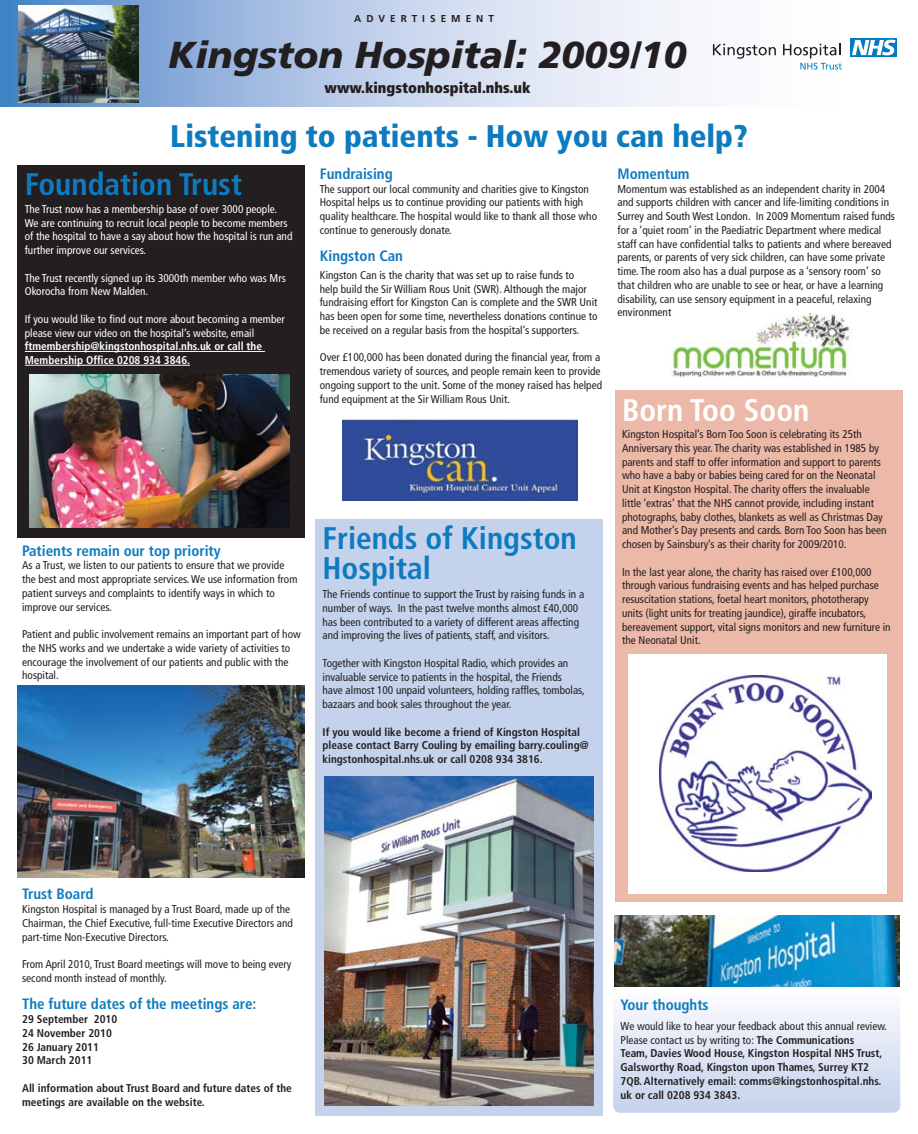
<style>
.page{position:relative;width:918px;height:1134px;background:#fff}
.page>*{position:absolute;margin:0;border:0;box-sizing:border-box;transform-origin:0 0}
.t1{font:italic 900 37.5px "Frutiger";color:#231f20}
.t2{font:700 condensed 31.25px/30px "Frutiger";color:#0e7ac0}
.t3{font:900 condensed 31.25px "Frutiger";color:#0e7ac0}
.t4{font:700 condensed 31.25px "Frutiger";color:#fff}
.t5{font:700 condensed 15px "Frutiger";color:#0e7ac0}
.t6{font:900 condensed 15px "Frutiger";color:#231f20}
.t7{font:condensed 11.25px/13.8px "Frutiger";color:#231f20}
.t8{font:700 condensed 11.25px/13.8px "Frutiger";color:#231f20}
.t9{font:condensed 11.25px/13.8px "Frutiger";color:#fff}
.t10{font:700 condensed 11.25px/13.8px "Frutiger";color:#fff}
.t11{font:700 10px "Frutiger";letter-spacing:.5em;color:#231f20}
.s1{font-weight:400}
</style>
<div class="page">
<img style="left:343px;top:419px;width:234px;height:82px">
<img style="left:671px;top:314px;width:179px;height:64px">
<div style="left:615px;top:390px;width:287px;height:511px;background:#ecb8a7"></div>
<div style="left:628px;top:654px;width:258px;height:239px;background:#fff"></div>
<img style="left:659px;top:676px;width:213px;height:196px">
<div style="left:18px;top:165px;width:287px;height:372px;background:#231f20"></div>
<hr style="left:25px;top:351px;width:240px;height:1px;background:#fff">
<hr style="left:25px;top:365px;width:165px;height:1px;background:#fff">
<img style="left:30px;top:374px;width:259px;height:153px">
<div style="left:315px;top:519px;width:287px;height:596px;background:#c4d2ec"></div>
<img style="left:325px;top:777px;width:268px;height:328px">
<svg style="left:0;top:0;width:842px;height:106px"></svg>
<img style="left:19px;top:6px;width:119px;height:96px">
<svg style="left:713px;top:44px;width:63px;height:15px"></svg>
<svg style="left:850px;top:38px;width:47px;height:19px"></svg>
<svg style="left:852px;top:40px;width:43px;height:15px"></svg>
<svg style="left:783px;top:43px;width:58px;height:27px"></svg>
<div style="left:613px;top:991px;width:287px;height:122px;background:linear-gradient(to bottom,#fcfcfe,#c4d2ec);border-radius:7px"></div>
<img style="left:18px;top:685px;width:287px;height:193px">
<img style="left:614px;top:916px;width:285px;height:71px">
<p class="t11" style="left:354px;top:12px;width:141px">ADVERTISEMENT</p>
<h1 class="t1" style="left:168px;top:32px;width:519px">Kingston Hospital: 2009/10</h1>
<h3 class="t6" style="left:324px;top:78px;width:207px">www.kingstonhospital.nhs.uk</h3>
<h2 class="t3" style="left:170px;top:117px;width:579px">Listening to patients - How you can help?</h2>
<h2 class="t2" style="left:25px;top:170px;width:219px">Foundation Trust</h2>
<p class="t9" style="left:25px;top:202px;width:269px">The Trust now has a membership base of over 3000 people.<br>We are continuing to recruit local people to become members of the hospital to have a say about how the hospital is run and further improve our services.</p>
<p class="t9" style="left:25px;top:271px;width:263px">The Trust recently signed up its 3000th member who was Mrs<br>Okorocha from New Malden.</p>
<p class="t9" style="left:25px;top:312px;width:261px">If you would like to find out more about becoming a member please view our video on the hospital’s website, email</p>
<p class="t10" style="left:25px;top:340px;width:239px">ftmembership@kingstonhospital.nhs.uk or call the<br>Membership Office 0208 934 3846.</p>
<h3 class="t5" style="left:22px;top:541px;width:200px">Patients remain our top priority</h3>
<p class="t7" style="left:22px;top:559px;width:277px">As a Trust, we listen to our patients to ensure that we provide the best and most appropriate services. We use information from patient surveys and complaints to identify ways in which to improve our services.</p>
<p class="t7" style="left:22px;top:627px;width:280px">Patient and public involvement remains an important part of how the NHS works and we undertake a wide variety of activities to encourage the involvement of our patients and public with the hospital.</p>
<h3 class="t5" style="left:320px;top:165px;width:74px">Fundraising</h3>
<p class="t7" style="left:320px;top:182px;width:279px">The support our local community and charities give to Kingston Hospital helps us to continue providing our patients with high quality healthcare. The hospital would like to thank all those who continue to generously donate.</p>
<h3 class="t5" style="left:320px;top:247px;width:85px">Kingston Can</h3>
<p class="t7" style="left:320px;top:268px;width:279px">Kingston Can is the charity that was set up to raise funds to<br>help build the Sir William Rous Unit (SWR). Although the major fundraising effort for Kingston Can is complete and the SWR Unit has been open for some time, nevertheless donations continue to be received on a regular basis from the hospital’s supporters.</p>
<p class="t7" style="left:320px;top:351px;width:284px">Over £100,000 has been donated during the financial year, from a tremendous variety of sources, and people remain keen to provide ongoing support to the unit. Some of the money raised has helped fund equipment at the Sir William Rous Unit.</p>
<h2 class="t2" style="left:322px;top:523px;width:256px">Friends of Kingston<br>Hospital</h2>
<p class="t7" style="left:322px;top:587px;width:263px">The Friends continue to support the Trust by raising funds in a number of ways. In the past twelve months almost £40,000 has been contributed to a variety of different areas affecting and improving the lives of patients, staff, and visitors.</p>
<p class="t7" style="left:322px;top:656px;width:264px">Together with Kingston Hospital Radio, which provides an invaluable service to patients in the hospital, the Friends have almost 100 unpaid volunteers, holding raffles, tombolas, bazaars and book sales throughout the year.</p>
<p class="t8" style="left:322px;top:725px;width:268px">If you would like become a friend of Kingston Hospital please contact Barry Couling by emailing barry.couling@ kingstonhospital.nhs.uk or call 0208 934 3816.</p>
<h3 class="t5" style="left:617px;top:165px;width:73px">Momentum</h3>
<p class="t7" style="left:617px;top:182px;width:279px">Momentum was established as an independent charity in 2004 and supports children with cancer and life-limiting conditions in Surrey and South West London. In 2009 Momentum raised funds for a ‘quiet room’ in the Paediatric Department where medical staff can have confidential talks to patients and where bereaved parents, or parents of very sick children, can have some private time. The room also has a dual purpose as a ‘sensory room’ so that children who are unable to see or hear, or have a learning disability, can use sensory equipment in a peaceful, relaxing environment.</p>
<h2 class="t4" style="left:622px;top:391px;width:189px">Born Too Soon</h2>
<p class="t7" style="left:622px;top:427px;width:266px">Kingston Hospital’s Born Too Soon is celebrating its 25th Anniversary this year. The charity was established in 1985 by parents and staff to offer information and support to parents who have a baby or babies being cared for on the Neonatal Unit at Kingston Hospital. The charity offers the invaluable little ‘extras’ that the NHS cannot provide, including instant photographs, baby clothes, blankets as well as Christmas Day and Mother’s Day presents and cards. Born Too Soon has been chosen by Sainsbury’s as their charity for 2009/2010.</p>
<p class="t7" style="left:622px;top:565px;width:270px">In the last year alone, the charity has raised over £100,000 through various fundraising events and has helped purchase resuscitation stations, foetal heart monitors, phototherapy units (light units for treating jaundice), giraffe incubators, bereavement support, vital signs monitors and new furniture in the Neonatal Unit.</p>
<h3 class="t5" style="left:22px;top:885px;width:73px">Trust Board</h3>
<p class="t7" style="left:22px;top:902px;width:272px">Kingston Hospital is managed by a Trust Board, made up of the<br>Chairman, the Chief Executive, full-time Executive Directors and part-time Non-Executive Directors.</p>
<p class="t7" style="left:22px;top:957px;width:271px">From April 2010, Trust Board meetings will move to being every second month instead of monthly.</p>
<h3 class="t5" style="left:22px;top:995px;width:236px">The future dates of the meetings are:</h3>
<p class="t8" style="left:22px;top:1012px;width:97px">29 September 2010<br>24 November 2010<br>26 January 2011<br>30 March 2011</p>
<p class="t8" style="left:22px;top:1081px;width:271px">All information about Trust Board and future dates of the meetings are available on the website.</p>
<h3 class="t5" style="left:620px;top:996px;width:90px">Your thoughts</h3>
<p class="t8" style="left:620px;top:1019px;width:268px"><span class="s1">We would like to hear your feedback about this annual review.<br>Please contact us by writing to:</span> The Communications<br>Team, Davies Wood House, Kingston Hospital NHS Trust, Galsworthy Road, Kingston upon Thames, Surrey KT2<br>7QB. Alternatively email: comms@kingstonhospital.nhs. uk or call 0208 934 3843.</p>
</div>
